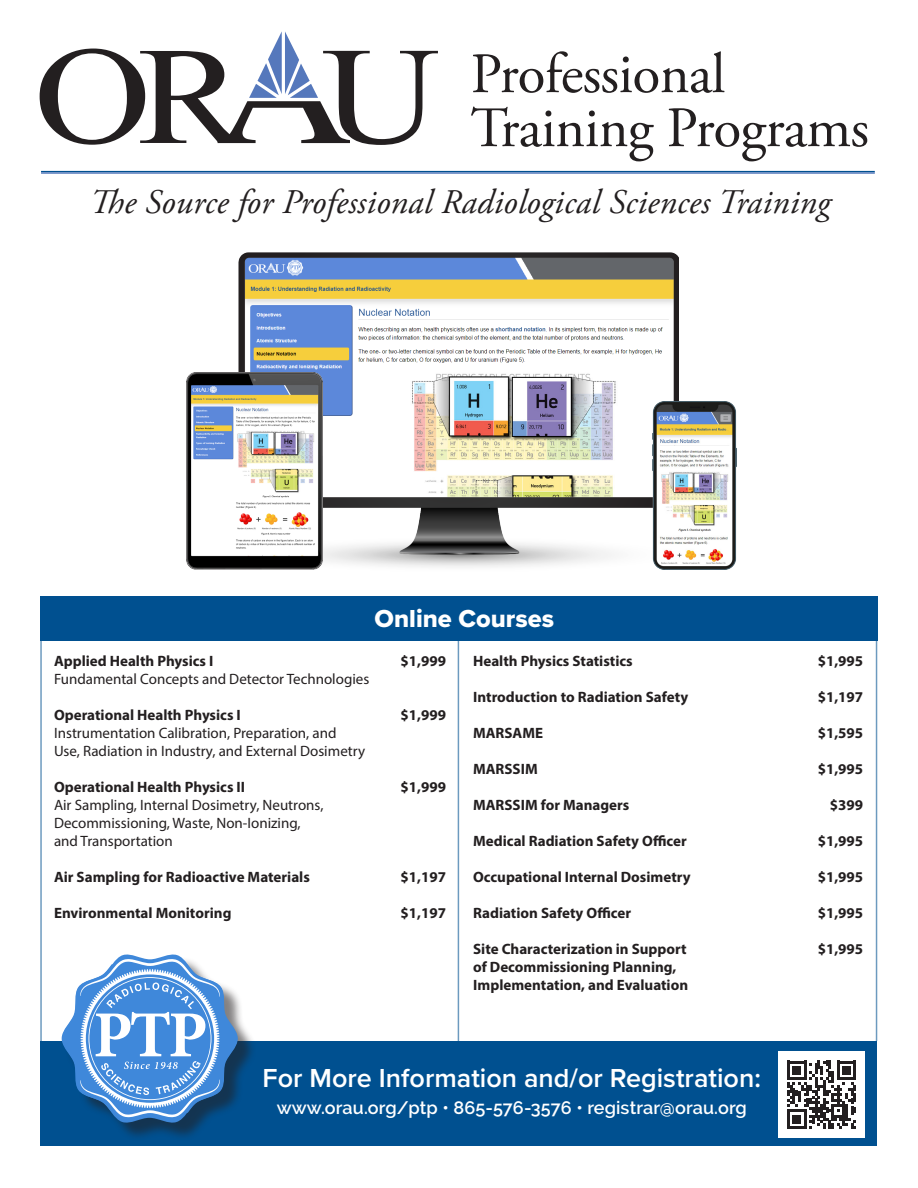
<style>
.page{position:relative;width:918px;height:1188px;background:#fff}
.page>*{position:absolute;margin:0;border:0;box-sizing:border-box;transform-origin:0 0}
.t1{font:57px/54px "Adobe Garamond Pro";letter-spacing:-.01em;color:#231f20}
.t2{font:italic 34.5px "Adobe Garamond Pro";letter-spacing:.005em;color:#231f20}
.t3{font:600 27px "Proxima Nova";color:#fff}
.t4{font:25.5px "Proxima Nova Extrabld";color:#fff}
.t5{font:600 18px "Raleway";letter-spacing:.005em;color:#fff}
.t6{font:700 15px "Myriad Pro";color:#231f20}
.t7{font:15px "Myriad Pro";color:#231f20}
</style>
<div class="page">
<svg style="left:40px;top:31px;width:398px;height:114px"></svg>
<hr style="left:41px;top:171px;width:834px;height:1px;background:#005090">
<hr style="left:41px;top:172px;width:834px;height:2px;background:#6182c1">
<div style="left:40px;top:1041px;width:838px;height:105px;background:#005090"></div>
<div style="left:64px;top:957px;width:192px;height:184px;background:#231f20;opacity:.56"></div>
<svg style="left:62px;top:954px;width:176px;height:170px"></svg>
<div style="left:779px;top:1051px;width:86px;height:87px;background:#fff"></div>
<svg style="left:787px;top:1061px;width:69px;height:68px"></svg>
<img style="left:238px;top:252px;width:441px;height:315px">
<img style="left:187px;top:372px;width:135px;height:198px">
<img style="left:648px;top:402px;width:89px;height:168px">
<div style="left:40px;top:596px;width:838px;height:45px;background:#005090"></div>
<hr style="left:458px;top:641px;width:1px;height:400px;background:#005090">
<hr style="left:40px;top:641px;width:2px;height:400px;background:#005090">
<hr style="left:876px;top:635px;width:1px;height:406px;background:#005090">
<h1 class="t1" style="left:471px;top:49px;width:400px">Professional<br>Training Programs</h1>
<h2 class="t2" style="left:89px;top:181px;width:742px">The Source for Professional Radiological Sciences Training</h2>
<p class="t4" style="left:375px;top:599px;width:181px">Online Courses</p>
<p class="t6" style="left:54px;top:651px;width:161px">Applied Health Physics I</p>
<p class="t6" style="left:401px;top:651px;width:47px">$1,999</p>
<p class="t7" style="left:54px;top:669px;width:317px">Fundamental Concepts and Detector Technologies</p>
<p class="t6" style="left:54px;top:705px;width:188px">Operational Health Physics I</p>
<p class="t6" style="left:401px;top:705px;width:47px">$1,999</p>
<p class="t7" style="left:54px;top:723px;width:284px">Instrumentation Calibration, Preparation, and</p>
<p class="t7" style="left:54px;top:741px;width:313px">Use, Radiation in Industry, and External Dosimetry</p>
<p class="t6" style="left:54px;top:777px;width:193px">Operational Health Physics II</p>
<p class="t6" style="left:401px;top:777px;width:47px">$1,999</p>
<p class="t7" style="left:54px;top:795px;width:271px">Air Sampling, Internal Dosimetry, Neutrons,</p>
<p class="t7" style="left:54px;top:813px;width:248px">Decommissioning, Waste, Non-Ionizing,</p>
<p class="t7" style="left:54px;top:831px;width:120px">and Transportation</p>
<p class="t6" style="left:54px;top:867px;width:257px">Air Sampling for Radioactive Materials</p>
<p class="t6" style="left:401px;top:867px;width:47px">$1,197</p>
<p class="t6" style="left:54px;top:903px;width:179px">Environmental Monitoring</p>
<p class="t6" style="left:401px;top:903px;width:47px">$1,197</p>
<p class="t6" style="left:473px;top:651px;width:161px">Health Physics Statistics</p>
<p class="t6" style="left:818px;top:651px;width:47px">$1,995</p>
<p class="t6" style="left:473px;top:687px;width:217px">Introduction to Radiation Safety</p>
<p class="t6" style="left:818px;top:687px;width:47px">$1,197</p>
<p class="t6" style="left:473px;top:723px;width:72px">MARSAME</p>
<p class="t6" style="left:818px;top:723px;width:47px">$1,595</p>
<p class="t6" style="left:473px;top:759px;width:66px">MARSSIM</p>
<p class="t6" style="left:818px;top:759px;width:47px">$1,995</p>
<p class="t6" style="left:473px;top:795px;width:158px">MARSSIM for Managers</p>
<p class="t6" style="left:830px;top:795px;width:35px">$399</p>
<p class="t6" style="left:473px;top:831px;width:215px">Medical Radiation Safety Officer</p>
<p class="t6" style="left:818px;top:831px;width:47px">$1,995</p>
<p class="t6" style="left:473px;top:867px;width:219px">Occupational Internal Dosimetry</p>
<p class="t6" style="left:818px;top:867px;width:47px">$1,995</p>
<p class="t6" style="left:473px;top:903px;width:159px">Radiation Safety Officer</p>
<p class="t6" style="left:818px;top:903px;width:47px">$1,995</p>
<p class="t6" style="left:473px;top:939px;width:215px">Site Characterization in Support</p>
<p class="t6" style="left:818px;top:939px;width:47px">$1,995</p>
<p class="t6" style="left:473px;top:957px;width:205px">of Decommissioning Planning,</p>
<p class="t6" style="left:473px;top:975px;width:217px">Implementation, and Evaluation</p>
<h3 class="t3" style="left:263px;top:1058px;width:500px">For More Information and/or Registration:</h3>
<p class="t5" style="left:277px;top:1098px;width:472px">www.orau.org/ptp • 865-576-3576 • registrar@orau.org</p>
</div>
